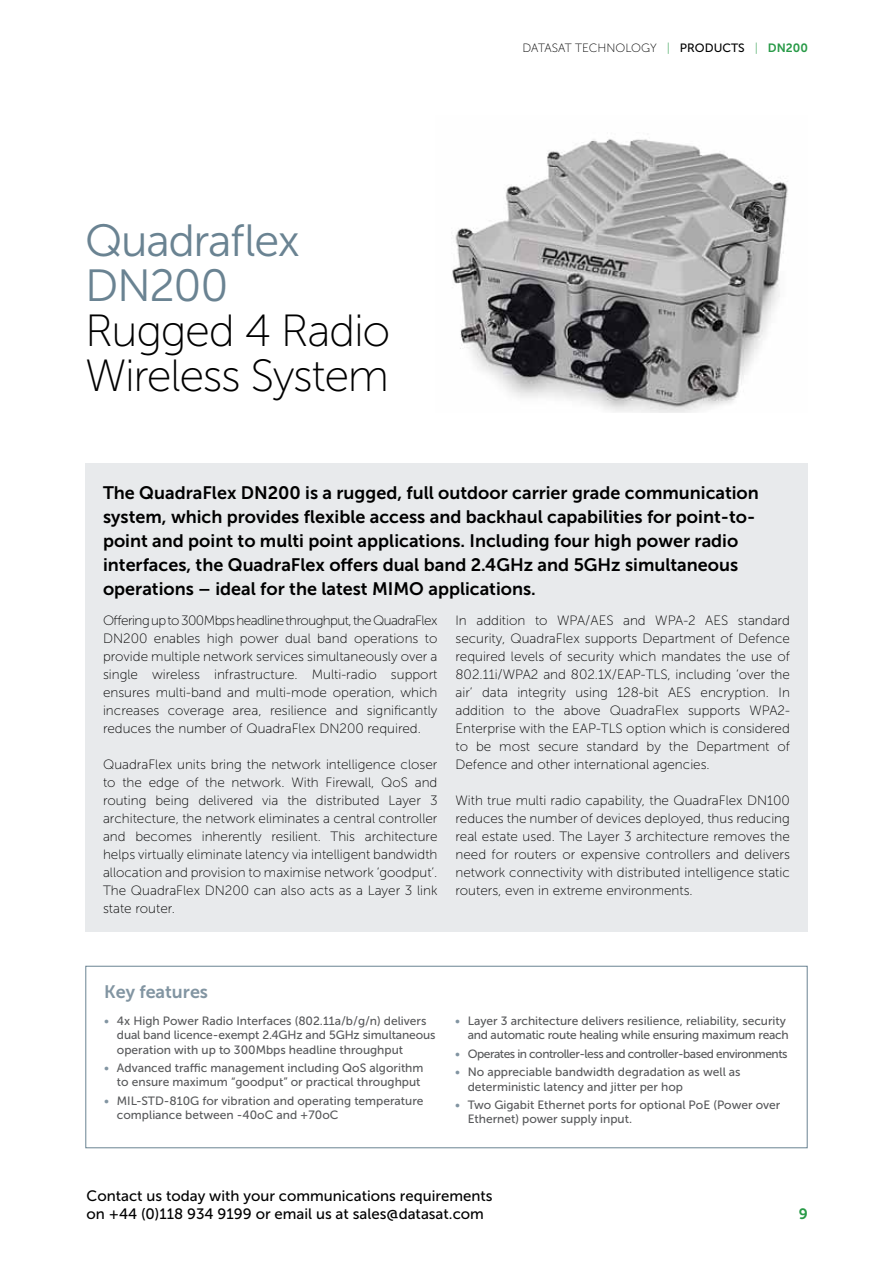
<style>
.page{position:relative;width:893px;height:1263px;background:#fff}
.page>*{position:absolute;margin:0;border:0;box-sizing:border-box;transform-origin:0 0}
.t1{font:45px/45px "Museo Sans 100";letter-spacing:-.03em;color:#000}
.t2{font:45px/45px "Museo Sans 300";letter-spacing:-.03em;color:#6a8392}
.t3{font:18px/24px "Museo Sans 700";color:#000}
.t4{font:18px "Museo Sans 700";color:#8295a2}
.t5{font:15px/17.7px "Museo Sans 500";color:#000}
.t6{font:15px "Museo Sans 700";color:#289a47}
.t7{font:13.5px/18px "Museo Sans 100";color:#000;text-align:justify}
.t8{font:12px/14.2px "Museo Sans 500";color:#58595b}
.t9{font:12px "Museo Sans 500";letter-spacing:-.04em;color:#58595b}
.t10{font:12px "Museo Sans 500";color:#000}
.t11{font:12px "Museo Sans 100";color:#000}
.s1{font-family:"Museo Sans 100"}
.s2{font-family:"Museo Sans 100";color:#289a47}
.s3{font-family:"Museo Sans 700";color:#289a47}
.s4{color:#8295a2}
</style>
<div class="page">
<div style="left:85px;top:463px;width:723px;height:469px;background:#e8eaec"></div>
<div style="left:85px;top:966px;width:722px;height:182px;border:1px solid #6a8392"></div>
<img style="left:451px;top:139px;width:337px;height:273px">
<h1 class="t2" style="left:85px;top:218px;width:216px">Quadraflex<br>DN200</h1>
<h1 class="t1" style="left:85px;top:309px;width:307px">Rugged 4 Radio<br>Wireless System</h1>
<p class="t11" style="left:522px;top:41px;width:17px">Datasat</p>
<p class="t11" style="left:575px;top:41px;width:17px">Technolo</p>
<p class="t10" style="left:641px;top:41px;width:168px"><span class="s1">gy</span> <span class="s2">|</span> products <span class="s2">|</span> <span class="s3">DN200</span></p>
<p class="t3" style="left:103px;top:481px;width:657px">The QuadraFlex DN 200 is a rugged, full outdoor carrier grade communication system, which provides flexible access and backhaul capabilities for point-to&shy;point and point to multi point applications. I ncluding four high power radio interfaces, the QuadraFlex offers dual band 2.4GHz and 5GHz simultaneous operations – ideal for the latest MI MO applications.</p>
<p class="t7" style="left:103px;top:612px;width:336px">Offering up to 300Mbps headline throughput, the QuadraFlex DN200 enables high power dual band operations to provide multiple network services simultaneously over a single wireless infrastructure. Multi-radio support ensures multi-band and multi-mode operation, which increases coverage area, resilience and significantly reduces the number of QuadraFlex DN200 required.</p>
<p class="t7" style="left:103px;top:756px;width:336px">QuadraFlex units bring the network intelligence closer to the edge of the network. With Firewall, QoS and routing being delivered via the distributed Layer 3 architecture, the network eliminates a central controller and becomes inherently resilient. This architecture helps virtually eliminate latency via intelligent bandwidth allocation and provision to maximise network ‘goodput’.<br>The QuadraFlex DN200 can also acts as a Layer 3 link state router.</p>
<p class="t7" style="left:455px;top:612px;width:336px">In addition to WPA/AES and WPA-2 AES standard security, QuadraFlex supports Department of Defence required levels of security which mandates the use of 802.11i/WPA2 and 802.1X/EAP-TLS, including ‘over the air’ data integrity using 128-bit AES encryption. In addition to the above QuadraFlex supports WPA2- Enterprise with the EAP-TLS option which is considered to be most secure standard by the Department of Defence and other international agencies.</p>
<p class="t7" style="left:455px;top:791px;width:336px">With true multi radio capability, the QuadraFlex DN100 reduces the number of devices deployed, thus reducing real estate used. The Layer 3 architecture removes the need for routers or expensive controllers and delivers network connectivity with distributed intelligence static routers, even in extreme environments.</p>
<h2 class="t4" style="left:104px;top:982px;width:105px">Key features</h2>
<p class="t8" style="left:117px;top:1014px;width:320px;text-indent:-13px"><span class="s4">•</span> 4x High Power Radio Interfaces (802.11a/b/g/n) delivers dual band licence-exempt 2.4GHz and 5GHz simultaneous operation with up to 300Mbps headline throughput</p>
<p class="t8" style="left:104px;top:1061px;width:321px;text-align:right"><span class="s4">•</span> Advanced traffic management including QoS algorithm to ensure maximum “goodput” or practical throughput</p>
<p class="t8" style="left:104px;top:1094px;width:46px"><span class="s4">•</span> MIL-STD</p>
<p class="t8" style="left:117px;top:1094px;width:308px;text-indent:47px">-810G for vibration and operating temperature compliance between -40oC and +70oC</p>
<p class="t8" style="left:455px;top:1014px;width:335px;text-align:right"><span class="s4">•</span> Layer 3 architecture delivers resilience, reliability, security and automatic route healing while ensuring maximum reach</p>
<p class="t9" style="left:455px;top:1047px;width:334px"><span class="s4">•</span> Operates in controller-less and controller-based environments</p>
<p class="t8" style="left:468px;top:1065px;width:274px;text-indent:-13px"><span class="s4">•</span> No appreciable bandwidth degradation as well as deterministic latency and jitter per hop</p>
<p class="t8" style="left:468px;top:1098px;width:314px;text-indent:-13px"><span class="s4">•</span> Two Gigabit Ethernet ports for optional PoE (Power over<br>Ethernet) power supply input.</p>
<p class="t5" style="left:87px;top:1187px;width:407px">Contact us today with your communications requirements on +44 (0)118 934 9199 or email us at sales@datasat.com</p>
<p class="t6" style="left:799px;top:1206px;width:11px">9</p>
</div>
